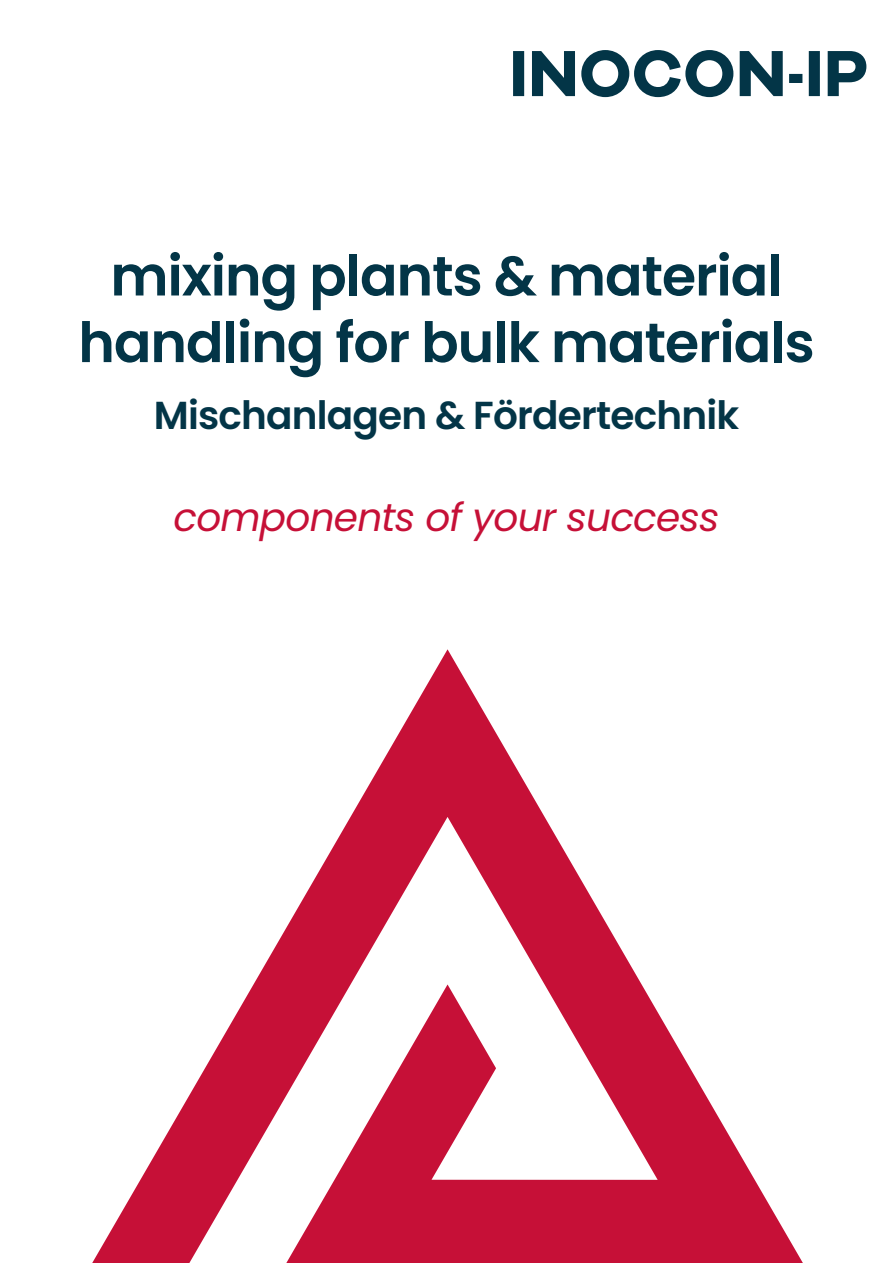
<style>
.page{position:relative;width:893px;height:1263px;background:#fff}
.page>*{position:absolute;margin:0;border:0;box-sizing:border-box;transform-origin:0 0}
.t1{font:600 55.5px/66.6px "Poppins";letter-spacing:-.02em;color:#033547;text-align:center}
.t2{font:600 39px "Poppins";letter-spacing:-.02em;color:#033547}
.t3{font:italic 39px "Poppins";letter-spacing:-.02em;color:#c61037}
</style>
<div class="page">
<svg style="left:92px;top:649px;width:711px;height:614px"></svg>
<svg style="left:513px;top:50px;width:353px;height:47px"></svg>
<p class="t1" style="left:78px;top:243px;width:738px">mixing plants &amp; material handling for bulk materials</p>
<p class="t2" style="left:154px;top:393px;width:587px">Mischanlagen &amp; Fördertechnik</p>
<p class="t3" style="left:173px;top:495px;width:547px">components of your success</p>
</div>
